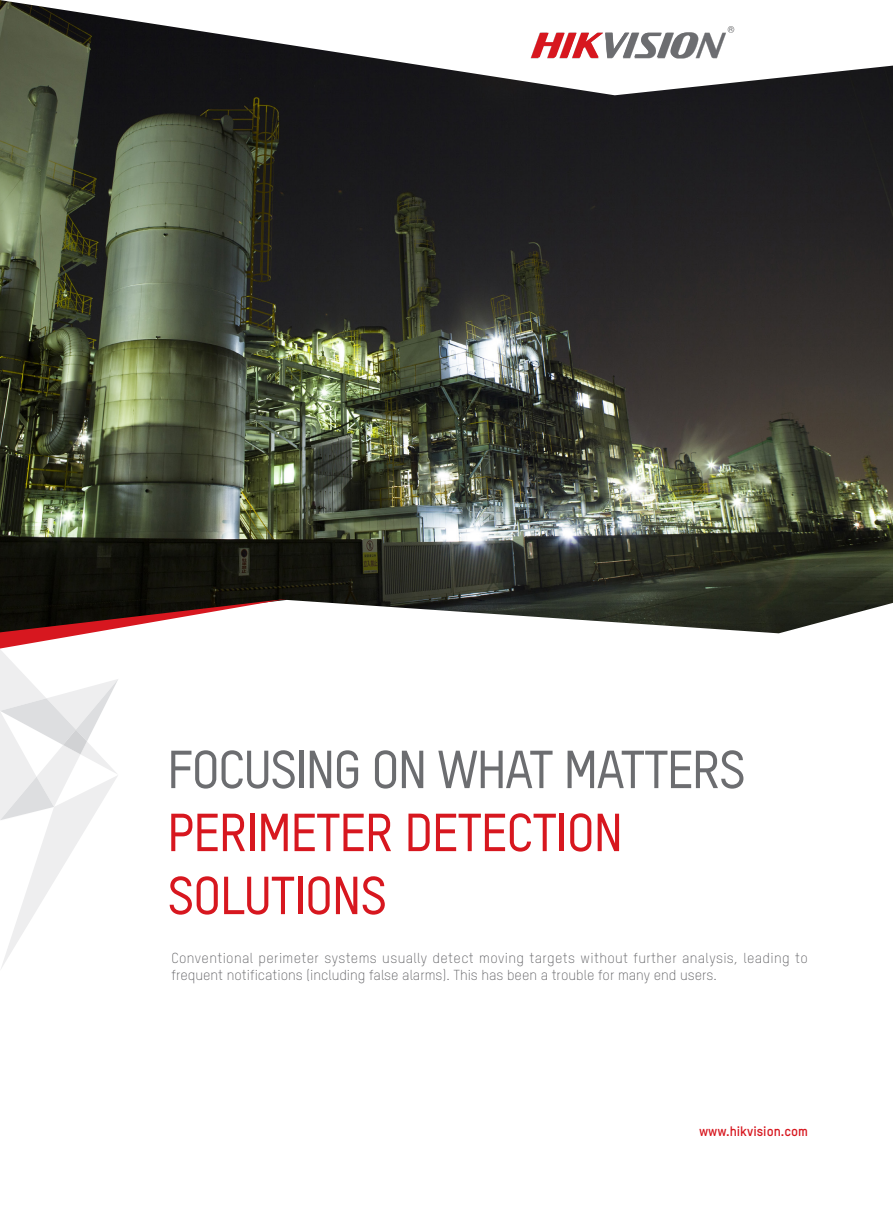
<style>
.page{position:relative;width:893px;height:1212px;background:#fff}
.page>*{position:absolute;margin:0;border:0;box-sizing:border-box;transform-origin:0 0}
.t1{font:500 52.5px/63px "TSTARPRO";letter-spacing:-.02em;color:#d7171f}
.t2{font:500 52.5px "TSTARPRO";letter-spacing:-.03em;color:#6c6d70}
.testi{font:300 14.25px/17.2px "TSTARPRO";letter-spacing:.025em;color:#636366}
.t3{font:700 13.5px "TSTARPRO";color:#d7171f}
</style>
<div class="page">
<img style="left:0;top:0;width:893px;height:633px">
<svg style="left:0;top:599px;width:287px;height:370px"></svg>
<svg style="left:532px;top:32px;width:165px;height:26px"></svg>
<p class="t2" style="left:167px;top:734px;width:580px">FOCUSING ON WHAT MATTERS</p>
<p class="t1" style="left:167px;top:798px;width:457px">PERIMETER DETECTION<br>SOLUTIONS</p>
<p class="testi" style="left:171px;top:948px;width:638px">Conventional perimeter systems usually detect moving targets without further analysis, leading to frequent notifications (including false alarms). This has been a trouble for many end users.</p>
<p class="t3" style="left:699px;top:1122px;width:110px">www.hikvision.com</p>
</div>
